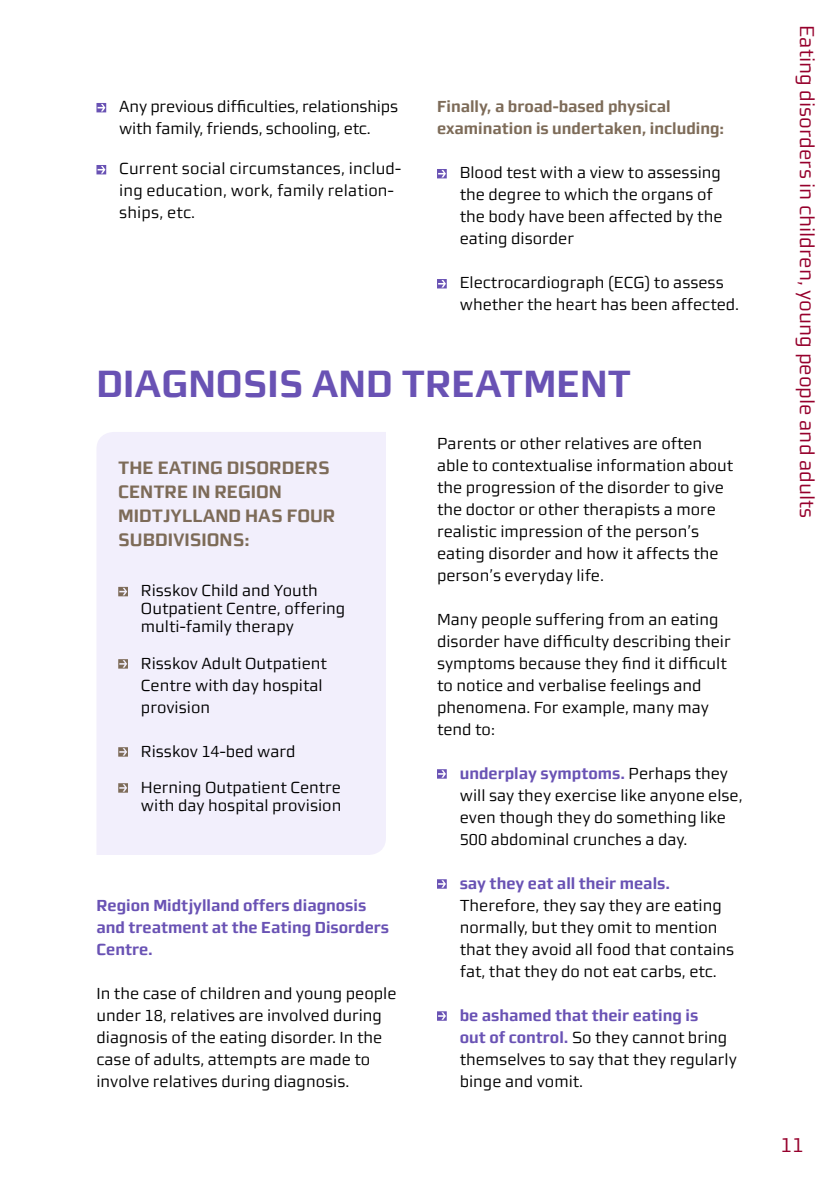
<style>
.page{position:relative;width:840px;height:1191px;background:#fff}
.page>*{position:absolute;margin:0;border:0;box-sizing:border-box;transform-origin:0 0}
.t1{font:700 38px "midtsans";color:#6952b4}
.t2{font:20px "midtsans";color:#96002c}
.t3{font:700 18px/24px "midtsans";color:#7d6b58}
.t4{font:16px/22px "midtsans";color:#000}
.t5{font:700 16px/22px "midtsans";color:#6952b4}
.t6{font:700 16px/22px "midtsans";color:#7d6b58}
.s1{font-weight:700;color:#6952b4}
</style>
<div class="page">
<div style="left:97px;top:432px;width:289px;height:423px;background:#f2effc"></div>
<svg style="left:118px;top:587px;width:10px;height:9px"></svg>
<svg style="left:118px;top:659px;width:10px;height:9px"></svg>
<svg style="left:118px;top:747px;width:10px;height:9px"></svg>
<svg style="left:118px;top:783px;width:10px;height:9px"></svg>
<svg style="left:437px;top:769px;width:9px;height:9px"></svg>
<svg style="left:437px;top:879px;width:9px;height:9px"></svg>
<svg style="left:437px;top:1011px;width:9px;height:9px"></svg>
<svg style="left:96px;top:103px;width:10px;height:9px"></svg>
<svg style="left:96px;top:165px;width:10px;height:9px"></svg>
<svg style="left:437px;top:169px;width:9px;height:9px"></svg>
<svg style="left:437px;top:279px;width:9px;height:9px"></svg>
<p class="t4" style="left:119px;top:96px;width:280px;text-indent:-13px">Any previous difficulties, relationships with family, friends, schooling, etc.</p>
<p class="t4" style="left:119px;top:158px;width:283px">Current social circumstances, includ&shy;ing education, work, family relation&shy;ships, etc.</p>
<p class="t6" style="left:437px;top:96px;width:288px">Finally, a broad-based physical examination is undertaken, including:</p>
<p class="t4" style="left:459px;top:162px;width:264px">Blood test with a view to assessing the degree to which the organs of the body have been affected by the eating disorder</p>
<p class="t4" style="left:459px;top:272px;width:281px;text-indent:-13px">Electrocardiograph (ECG) to assess whether the heart has been affected.</p>
<h1 class="t1" style="left:96px;top:361px;width:536px">Diagnosis and treatment</h1>
<p class="t3" style="left:118px;top:456px;width:218px">The Eating Disorders<br>Centre in Region<br>Midtjylland has four subdivisions:</p>
<p class="t4" style="left:141px;top:581px;width:206px;line-height:18px">Risskov Child and Youth<br>Outpatient Centre, offering multi-family therapy</p>
<p class="t4" style="left:141px;top:652px;width:187px">Risskov Adult Outpatient<br>Centre with day hospital provision</p>
<p class="t4" style="left:141px;top:740px;width:156px">Risskov 14-bed ward</p>
<p class="t4" style="left:141px;top:778px;width:202px;line-height:18px">Herning Outpatient Centre with day hospital provision</p>
<p class="t5" style="left:96px;top:894px;width:294px">Region Midtjylland offers diagnosis and treatment at the Eating Disorders<br>Centre.</p>
<p class="t4" style="left:96px;top:982px;width:301px">In the case of children and young people under 18, relatives are involved during diagnosis of the eating disorder. In the case of adults, attempts are made to involve relatives during diagnosis.</p>
<p class="t4" style="left:437px;top:432px;width:297px">Parents or other relatives are often able to contextualise information about the progression of the disorder to give the doctor or other therapists a more realistic impression of the person’s eating disorder and how it affects the person’s everyday life.</p>
<p class="t4" style="left:437px;top:608px;width:295px">Many people suffering from an eating disorder have difficulty describing their symptoms because they find it difficult to notice and verbalise feelings and phenomena. For example, many may tend to:</p>
<p class="t4" style="left:459px;top:762px;width:284px"><span class="s1">underplay symptoms.</span> Perhaps they will say they exercise like anyone else, even though they do something like 500 abdominal crunches a day.</p>
<p class="t5" style="left:459px;top:872px;width:212px">say they eat all their meals.</p>
<p class="t4" style="left:459px;top:894px;width:276px">Therefore, they say they are eating normally, but they omit to mention that they avoid all food that contains fat, that they do not eat carbs, etc.</p>
<p class="t4" style="left:459px;top:1004px;width:278px"><span class="s1">be ashamed that their eating is<br>out of control.</span> So they cannot bring themselves to say that they regularly binge and vomit.</p>
<p class="t2" style="left:818px;top:25px;width:495px;rotate:90deg">Eating disorders in children, young people and adults</p>
<p class="t2" style="left:780px;top:1133px;width:24px">11</p>
</div>
